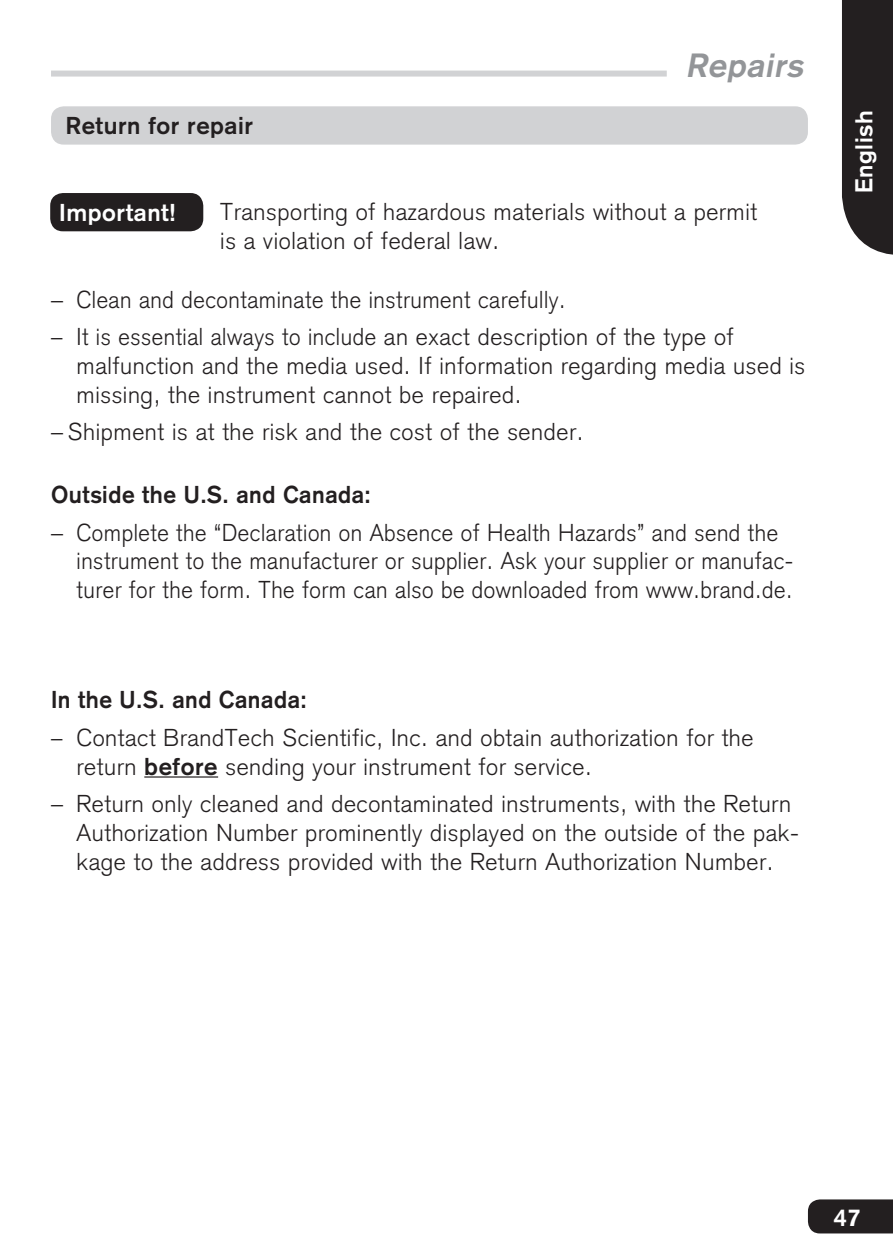
<style>
.page{position:relative;width:893px;height:1259px;background:#fff}
.page>*{position:absolute;margin:0;border:0;box-sizing:border-box;transform-origin:0 0}
.t1{font:italic 700 33px "Akzidenz Grotesk";color:#939598}
.t2{font:300 24px/28.8px "Akzidenz Grotesk";letter-spacing:.025em;color:#231f20}
.t3{font:300 24px/28.8px "Akzidenz Grotesk";letter-spacing:.025em;color:#231f20;scale:.95 1}
.t4{font:700 24px "Akzidenz Grotesk";letter-spacing:.025em;color:#231f20;scale:.95 1}
.t5{font:700 24px "Akzidenz Grotesk";letter-spacing:.025em;color:#fff}
.t6{font:700 24px "Akzidenz Grotesk";letter-spacing:.025em;color:#231f20}
.s1{font-weight:700}
</style>
<div class="page">
<div style="left:808px;top:1199px;width:85px;height:34px;background:#231f20"></div>
<div style="left:842px;top:0;width:51px;height:255px;background:#231f20"></div>
<div style="left:51px;top:71px;width:616px;height:6px;background:#d1d2d4"></div>
<div style="left:51px;top:106px;width:757px;height:39px;background:#d1d2d4;border-radius:13px"></div>
<div style="left:50px;top:193px;width:153px;height:38px;background:#231f20;border-radius:13px"></div>
<hr style="left:144px;top:776px;width:74px;height:1px;background:#231f20">
<p class="t6" style="left:66px;top:111px;width:189px">Return for repair</p>
<h1 class="t1" style="left:686px;top:45px;width:125px">Repairs</h1>
<p class="t5" style="left:59px;top:199px;width:118px">Important!</p>
<p class="t2" style="left:220px;top:198px;width:538px">Transporting of hazardous materials without a permit is a violation of federal law.</p>
<p class="t2" style="left:51px;top:285px;width:516px">– Clean and decontaminate the instrument carefully.</p>
<p class="t3" style="left:77px;top:323px;width:769px;text-indent:-26px">– It is essential always to include an exact description of the type of malfunction and the media used. If information regarding media used is missing, the instrument cannot be repaired.</p>
<p class="t2" style="left:51px;top:418px;width:534px">– Shipment is at the risk and the cost of the sender.</p>
<p class="t4" style="left:51px;top:480px;width:338px">Outside the U.S. and Canada:</p>
<p class="t2" style="left:77px;top:518px;width:718px;text-indent:-26px">– Complete the “Declaration on Absence of Health Hazards” and send the instrument to the manufacturer or supplier. Ask your supplier or manufac&shy;turer for the form. The form can also be downloaded from www.brand.de.</p>
<p class="t4" style="left:51px;top:686px;width:271px">In the U.S. and Canada:</p>
<p class="t3" style="left:77px;top:723px;width:714px;text-indent:-26px">– Contact BrandTech Scientific, Inc. and obtain authorization for the return <span class="s1">before</span> sending your instrument for service.</p>
<p class="t2" style="left:77px;top:789px;width:724px;text-indent:-26px">– Return only cleaned and decontaminated instruments, with the Return<br>Authorization Number prominently displayed on the outside of the pac&shy;kage to the address provided with the Return Authorization Number.</p>
<p class="t5" style="left:850px;top:193px;width:84px;rotate:-90deg">English</p>
<p class="t5" style="left:833px;top:1203px;width:29px">47</p>
</div>
